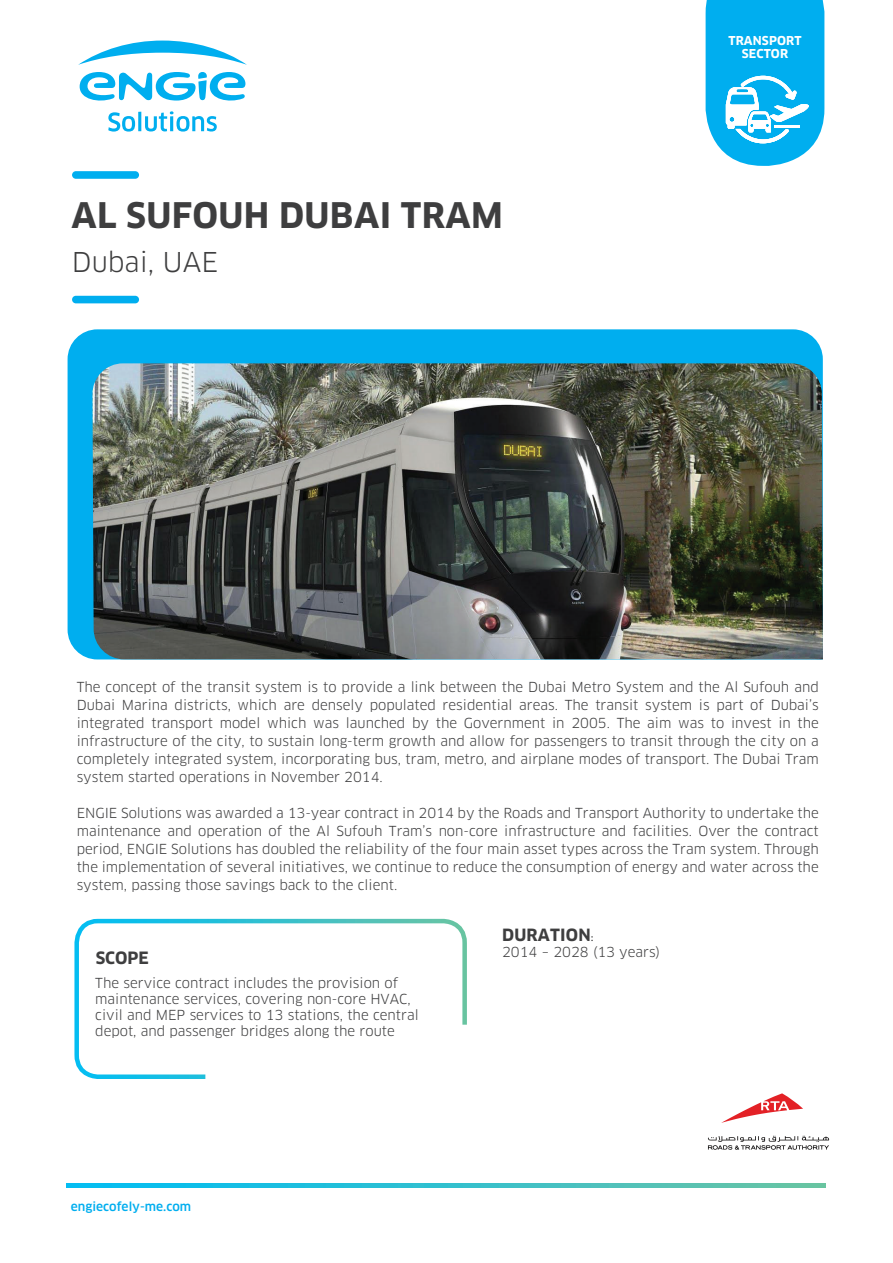
<style>
.page{position:relative;width:893px;height:1263px;background:#fff}
.page>*{position:absolute;margin:0;border:0;box-sizing:border-box;transform-origin:0 0}
.t1{font:700 34.5px "Clan Pro";letter-spacing:.01em;color:#3e3e3f}
.t2{font:26.7px "Clan Pro";color:#3e3e3f}
.t3{font:700 16.65px "Clan Pro";color:#3e3e3f}
.t4{font:700 16.5px "Clan Pro";letter-spacing:.01em;color:#3e3e3f}
.t5{font:13.5px/18px "Clan Pro";color:#3e3e3f;text-align:justify}
.t6{font:500 12px "Clan Pro";color:#00aeef}
.t7{font:700 12px/12.9px "Clan Pro";letter-spacing:.01em;color:#fff;text-align:center}
.s1{font-family:"Adobe Arabic";font-weight:400}
</style>
<div class="page">
<div style="left:68px;top:329px;width:755px;height:330px;background:#00aeef"></div>
<svg style="left:74px;top:918px;width:393px;height:161px"></svg>
<div style="left:72px;top:171px;width:67px;height:8px;background:#00aeef;border-radius:4px"></div>
<div style="left:72px;top:296px;width:67px;height:7px;background:#00aeef;border-radius:4px"></div>
<svg style="left:67px;top:1183px;width:759px;height:4px;background:#34c0cc"></svg>
<svg style="left:78px;top:41px;width:169px;height:24px"></svg>
<svg style="left:80px;top:72px;width:165px;height:29px"></svg>
<svg style="left:108px;top:112px;width:27px;height:20px"></svg>
<hr style="left:138px;top:112px;width:3px;height:19px;background:#00aeef">
<svg style="left:145px;top:111px;width:72px;height:21px"></svg>
<svg style="left:721px;top:1093px;width:82px;height:30px"></svg>
<svg style="left:708px;top:1136px;width:121px;height:14px"></svg>
<img style="left:92px;top:363px;width:731px;height:296px">
<svg style="left:706px;top:0;width:118px;height:166px"></svg>
<h1 class="t1" style="left:71px;top:195px;width:433px">AL SUFOUH DUBAI TRAM</h1>
<h2 class="t2" style="left:72px;top:246px;width:148px">Dubai, UAE</h2>
<p class="t7" style="left:728px;top:34px;width:75px">TRANSPORT<br>SECTOR</p>
<p class="t5" style="left:77px;top:678px;width:744px">The concept of the transit system is to provide a link between the Dubai Metro System and the Al Sufouh and Dubai Marina districts, which are densely populated residential areas. The transit system is part of Dubai’s integrated transport model which was launched by the Government in 2005. The aim was to invest in the infrastructure of the city, to sustain long-term growth and allow for passengers to transit through the city on a completely integrated system, incorporating bus, tram, metro, and airplane modes of transport. The Dubai Tram system started operations in November 2014.</p>
<p class="t5" style="left:77px;top:804px;width:744px">ENGIE Solutions was awarded a 13-year contract in 2014 by the Roads and Transport Authority to undertake the maintenance and operation of the Al Sufouh Tram’s non-core infrastructure and facilities. Over the contract period, ENGIE Solutions has doubled the reliability of the four main asset types across the Tram system. Through the implementation of several initiatives, we continue to reduce the consumption of energy and water across the system, passing those savings back to the client.</p>
<p class="t3" style="left:96px;top:948px;width:55px">SCOPE</p>
<p class="t5" style="left:95px;top:975px;width:325px;line-height:16.2px;text-align:left">The service contract includes the provision of maintenance services, covering non-core HVAC, civil and MEP services to 13 stations, the central depot, and passenger bridges along the route</p>
<p class="t6" style="left:71px;top:1199px;width:122px">engiecofely-me.com</p>
<p class="t4" style="left:502px;top:925px;width:93px">DURATION<span class="s1">:</span></p>
<p class="t5" style="left:502px;top:943px;width:159px">2014 – 2028 (13 years)</p>
</div>
